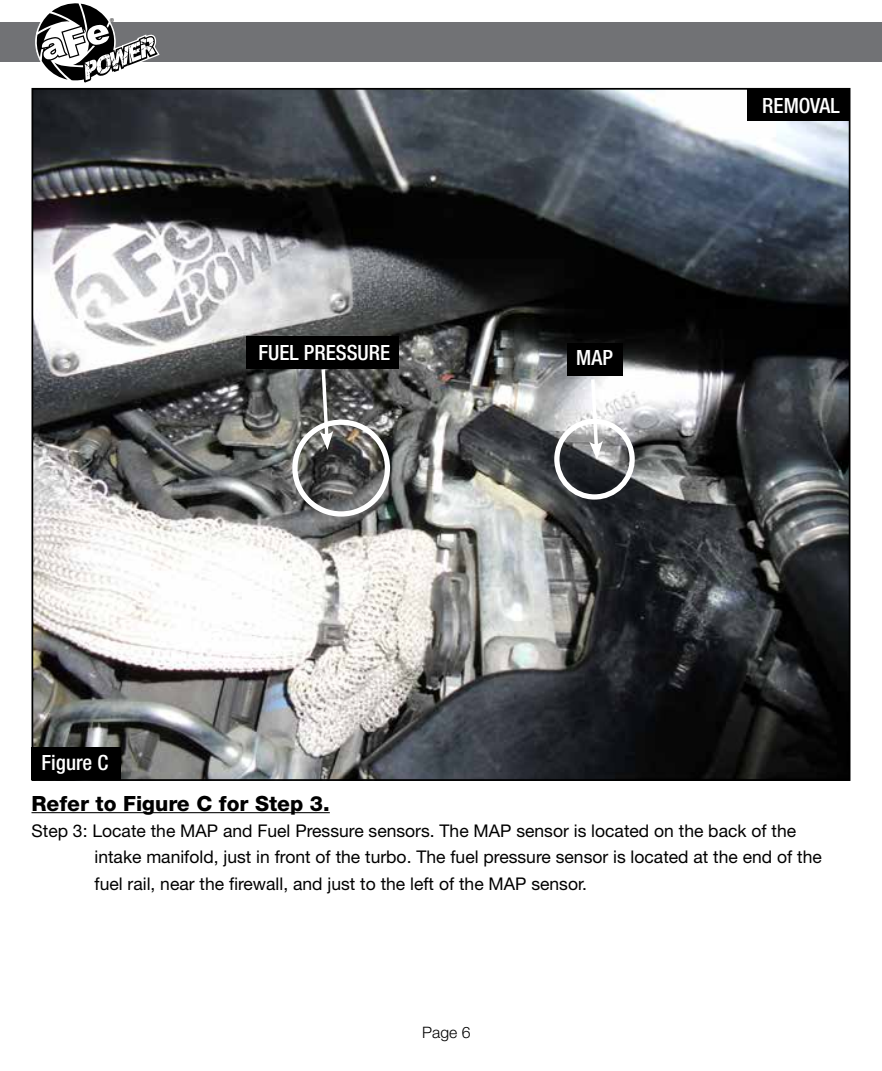
<style>
.page{position:relative;width:882px;height:1071px;background:#fff}
.page>*{position:absolute;margin:0;border:0;box-sizing:border-box;transform-origin:0 0}
.t1{font:500 condensed 21px "Helvetica Neue";color:#fff}
.t2{font:800 21px "Helvetica Neue";color:#000}
.t3{font:17.5px/26.2px "Helvetica Neue";color:#000}
.t4{font:300 15.75px "Helvetica Neue";color:#000}
.t5{font:8.75px "Myriad";color:#000}
</style>
<div class="page">
<img style="left:35px;top:91px;width:812px;height:687px">
<hr style="left:32px;top:812px;width:298px;height:1px;background:#000">
<div style="left:32px;top:747px;width:89px;height:33px;background:#000"></div>
<div style="left:747px;top:88px;width:103px;height:33px;background:#000"></div>
<div style="left:0;top:23px;width:882px;height:39px;background:#717275"></div>
<svg style="left:36px;top:3px;width:124px;height:80px"></svg>
<div style="left:292px;top:420px;width:98px;height:97px;border:5px solid #fff;border-radius:50%"></div>
<div style="left:554px;top:419px;width:81px;height:81px;border:5px solid #fff;border-radius:50%"></div>
<div style="left:567px;top:343px;width:56px;height:33px;background:#000"></div>
<div style="left:247px;top:336px;width:152px;height:33px;background:#000"></div>
<svg style="left:320px;top:369px;width:13px;height:81px"></svg>
<svg style="left:589px;top:376px;width:14px;height:84px"></svg>
<p class="t5" style="left:110px;top:17px;width:6px">®</p>
<p class="t1" style="left:258px;top:340px;width:133px">FUEL PRESSURE</p>
<p class="t1" style="left:576px;top:345px;width:38px">MAP</p>
<p class="t1" style="left:762px;top:93px;width:79px">REMOVAL</p>
<p class="t1" style="left:42px;top:750px;width:68px">Figure C</p>
<p class="t2" style="left:32px;top:791px;width:300px">Refer to Figure C for Step 3.</p>
<p class="t3" style="left:94px;top:817px;width:729px;text-indent:-63px">Step 3: Locate the MAP and Fuel Pressure sensors. The MAP sensor is located on the back of the intake manifold, just in front of the turbo. The fuel pressure sensor is located at the end of the fuel rail, near the firewall, and just to the left of the MAP sensor.</p>
<p class="t4" style="left:422px;top:1023px;width:50px">Page 6</p>
</div>
